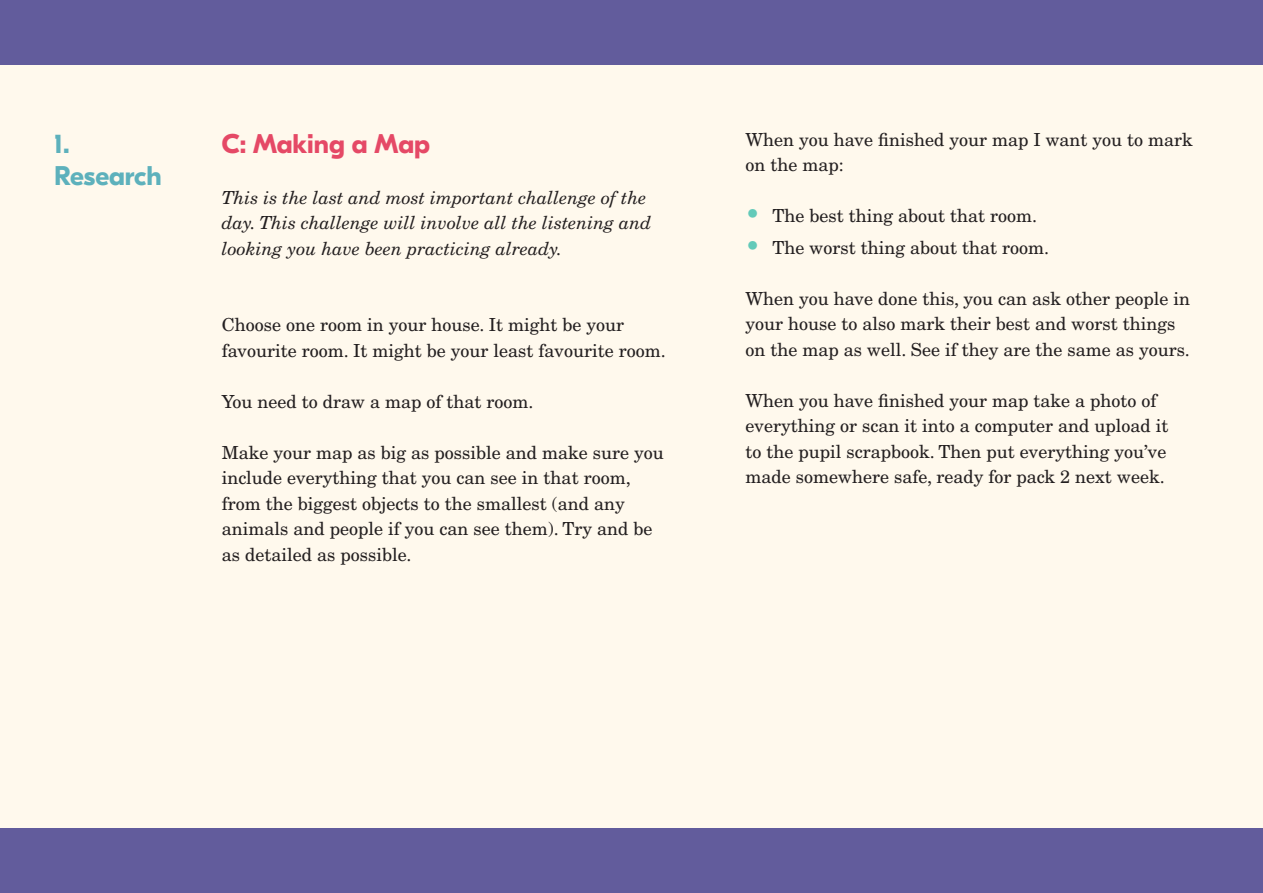
<style>
.page{position:relative;width:1263px;height:893px;background:#fff9ed}
.page>*{position:absolute;margin:0;border:0;box-sizing:border-box;transform-origin:0 0}
.t1{font:700 27px "GT Eesti Pro Display";color:#e54966}
.t2{font:700 27px "GT Eesti Pro Display";color:#5db1bc}
.t3{font:18px/25.5px "New Century Schlbk LT Std";color:#231f20}
.t4{font:italic 18px/25.5px "New Century Schlbk LT Std";color:#231f20}
.s1{font-size:24px;color:#63cab9}
</style>
<div class="page">
<div style="left:0;top:0;width:1263px;height:65px;background:#625c9c"></div>
<div style="left:0;top:828px;width:1263px;height:65px;background:#625c9c"></div>
<p class="t2" style="left:54px;top:128px;width:17px">1.</p>
<p class="t2" style="left:54px;top:161px;width:109px">Research</p>
<p class="t1" style="left:222px;top:128px;width:210px">C: Making a Map</p>
<p class="t4" style="left:222px;top:185px;width:431px">This is the last and most important challenge of the day. This challenge will involve all the listening and looking you have been practicing already.</p>
<p class="t3" style="left:222px;top:312px;width:446px">Choose one room in your house. It might be your favourite room. It might be your least favourite room.</p>
<p class="t3" style="left:222px;top:389px;width:313px">You need to draw a map of that room.</p>
<p class="t3" style="left:222px;top:440px;width:444px">Make your map as big as possible and make sure you include everything that you can see in that room, from the biggest objects to the smallest (and any animals and people if you can see them). Try and be as detailed as possible.</p>
<p class="t3" style="left:745px;top:127px;width:449px">When you have finished your map I want you to mark on the map:</p>
<p class="t3" style="left:745px;top:203px;width:293px"><span class="s1">•</span> The best thing about that room.</p>
<p class="t3" style="left:745px;top:235px;width:305px"><span class="s1">•</span> The worst thing about that room.</p>
<p class="t3" style="left:745px;top:286px;width:446px">When you have done this, you can ask other people in your house to also mark their best and worst things on the map as well. See if they are the same as yours.</p>
<p class="t3" style="left:745px;top:388px;width:425px">When you have finished your map take a photo of everything or scan it into a computer and upload it to the pupil scrapbook. Then put everything you’ve made somewhere safe, ready for pack 2 next week.</p>
</div>
